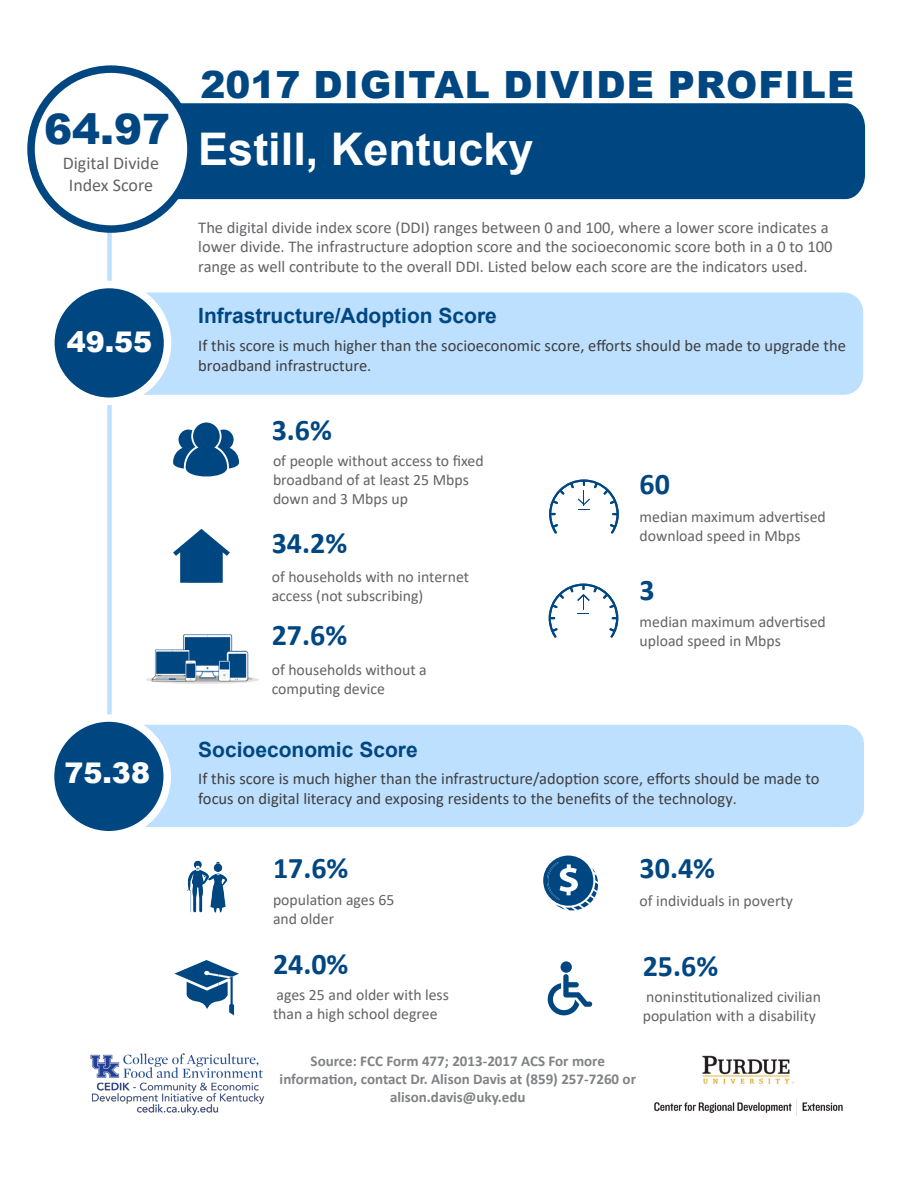
<style>
.page{position:relative;width:918px;height:1188px;background:#fff}
.page>*{position:absolute;margin:0;border:0;box-sizing:border-box;transform-origin:0 0}
.t1{font:700 45px "Arial";color:#fff}
.t2{font:900 42px "Arial";color:#004782}
.t3{font:900 37.5px "Arial";letter-spacing:.035em;color:#004782}
.t4{font:700 30px "Calibri";color:#004782}
.t5{font:900 28.5px "Arial";color:#fff}
.t6{font:700 21px "Arial";color:#004782}
.t7{font:18px/21.6px "Calibri";color:#636366;text-align:center}
.t8{font:16.5px/19.8px "Calibri";color:#3e3e3f}
.t9{font:16.5px/19.8px "Calibri";color:#636366}
.t10{font:15.75px/18.9px "Calibri";color:#636366}
.t11{font:700 15px/18px "Calibri";color:#808285;text-align:center}
.s1{font-size:15.75px}
</style>
<div class="page">
<svg style="left:173px;top:529px;width:57px;height:54px"></svg>
<div style="left:174px;top:103px;width:691px;height:96px;background:#004782"></div>
<div style="left:91px;top:293px;width:772px;height:102px;background:#bde0ff;border-radius:19px"></div>
<div style="left:92px;top:725px;width:772px;height:102px;background:#bde0ff;border-radius:19px"></div>
<div style="left:107px;top:162px;width:5px;height:603px;background:#bde0ff"></div>
<div style="left:31px;top:69px;width:160px;height:160px;background:#fff;border-radius:50%"></div>
<div style="left:27px;top:65px;width:168px;height:168px;border:8px solid #004781;border-radius:50%"></div>
<div style="left:51px;top:285px;width:117px;height:116px;background:#004781;border-radius:50%"></div>
<div style="left:47px;top:281px;width:124px;height:124px;border:8px solid #fff;border-radius:50%"></div>
<div style="left:51px;top:718px;width:116px;height:117px;background:#004781;border-radius:50%"></div>
<div style="left:47px;top:714px;width:124px;height:124px;border:8px solid #fff;border-radius:50%"></div>
<svg style="left:549px;top:584px;width:69px;height:54px"></svg>
<svg style="left:549px;top:480px;width:70px;height:54px"></svg>
<svg style="left:173px;top:423px;width:66px;height:54px"></svg>
<svg style="left:543px;top:856px;width:55px;height:54px"></svg>
<svg style="left:548px;top:961px;width:44px;height:54px"></svg>
<svg style="left:174px;top:960px;width:65px;height:55px"></svg>
<img style="left:186px;top:860px;width:42px;height:53px">
<img style="left:146px;top:634px;width:112px;height:50px">
<img style="left:90px;top:1053px;width:175px;height:62px">
<img style="left:654px;top:1055px;width:189px;height:61px">
<p class="t2" style="left:44px;top:99px;width:128px">64.97</p>
<p class="t7" style="left:63px;top:152px;width:98px">Digital Divide<br>Index Score</p>
<p class="t5" style="left:67px;top:321px;width:87px">49.55</p>
<p class="t5" style="left:64px;top:752px;width:87px">75.38</p>
<p class="t3" style="left:200px;top:57px;width:655px">2017 DIGITAL DIVIDE PROFILE</p>
<p class="t1" style="left:198px;top:118px;width:337px">Estill, Kentucky</p>
<p class="t9" style="left:198px;top:217px;width:636px">The digital divide index score (DDI) ranges between 0 and 100, where a lower score indicates a lower divide. The infrastructure adoption score and the socioeconomic score both in a 0 to 100 range as well contribute to the overall DDI. Listed below each score are the indicators used.</p>
<p class="t6" style="left:198px;top:301px;width:300px">Infrastructure/Adoption Score</p>
<p class="t8" style="left:198px;top:336px;width:649px">If this score is much higher than the socioeconomic score, efforts should be made to upgrade the broadband infrastructure.</p>
<p class="t4" style="left:272px;top:409px;width:62px">3.6%</p>
<p class="t10" style="left:273px;top:451px;width:212px">of people without access to fixed broadband of at least 25 Mbps down and 3 Mbps up</p>
<p class="t4" style="left:272px;top:521px;width:77px">34.2%</p>
<p class="t10" style="left:272px;top:567px;width:199px">of households with no internet access (not subscribing)</p>
<p class="t4" style="left:272px;top:614px;width:77px">27.6%</p>
<p class="t10" style="left:272px;top:660px;width:157px">of households without a computing device</p>
<p class="t6" style="left:198px;top:735px;width:221px">Socioeconomic Score</p>
<p class="t4" style="left:640px;top:463px;width:32px">60</p>
<p class="t10" style="left:640px;top:507px;width:188px">median maximum advertised download speed in Mbps</p>
<p class="t4" style="left:640px;top:568px;width:17px">3</p>
<p class="t10" style="left:640px;top:612px;width:188px">median maximum advertised upload speed in Mbps</p>
<p class="t8" style="left:198px;top:768px;width:623px">If this score is much higher than the infrastructure/adoption score, efforts should be made to focus on digital literacy and exposing residents to the benefits of the technology<span class="s1">.</span></p>
<p class="t4" style="left:273px;top:847px;width:77px">17.6%</p>
<p class="t4" style="left:640px;top:847px;width:77px">30.4%</p>
<p class="t10" style="left:273px;top:890px;width:123px">population ages 65</p>
<p class="t10" style="left:273px;top:909px;width:63px">and older</p>
<p class="t10" style="left:640px;top:891px;width:155px">of individuals in poverty</p>
<p class="t4" style="left:273px;top:943px;width:77px">24.0%</p>
<p class="t4" style="left:643px;top:944px;width:77px">25.6%</p>
<p class="t10" style="left:273px;top:985px;width:177px">ages 25 and older with less than a high school degree</p>
<p class="t10" style="left:643px;top:987px;width:180px">noninstitutionalized civilian population with a disability</p>
<p class="t11" style="left:280px;top:1051px;width:358px">Source: FCC Form 477; 2013-2017 ACS For more information, contact Dr. Alison Davis at (859) 257-7260 or</p>
<p class="t11" style="left:390px;top:1087px;width:137px">alison.davis@uky.edu</p>
</div>
